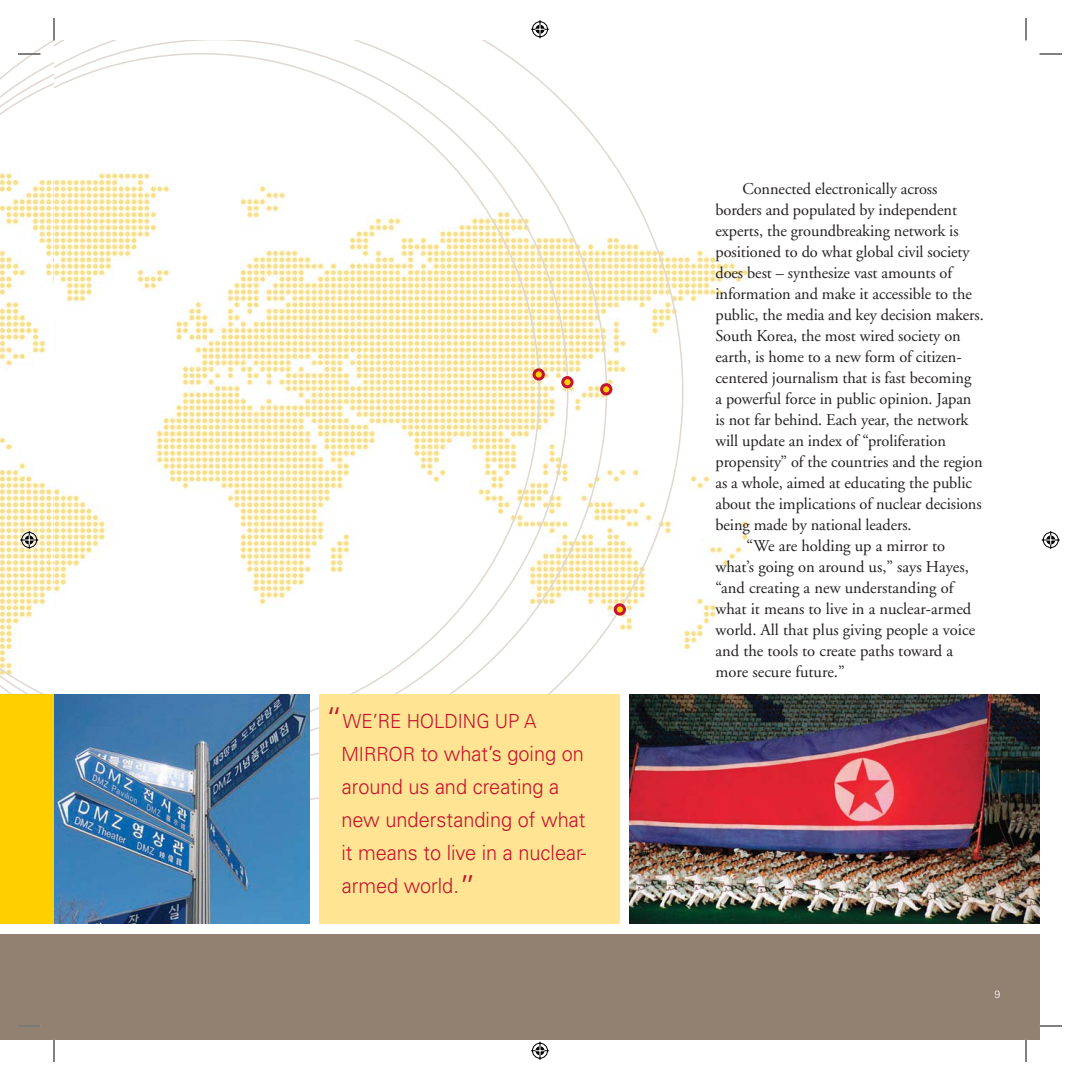
<style>
.page{position:relative;width:1080px;height:1080px;background:#fff}
.page>*{position:absolute;margin:0;border:0;box-sizing:border-box;transform-origin:0 0}
.t1{font:300 21px/33px "Univers";color:#c4122f;scale:.95 1}
.t2{font:300 19.5px "Univers";color:#c4122f;scale:.95 1}
.t3{font:16.5px "Adobe Garamond";letter-spacing:-.005em;color:#231f20}
.t4{font:300 10.5px "Univers";color:#fff}
.s1{font-size:33px}
.s2{font-size:19.5px}
</style>
<div class="page">
<img style="left:684px;top:250px;width:64px;height:400px">
<svg style="left:55px;top:40px;width:629px;height:762px"></svg>
<div style="left:615px;top:605px;width:9px;height:9px;background:#ffcf00;border-radius:50%"></div>
<div style="left:614px;top:603px;width:12px;height:13px;border:3px solid #c4122f;border-radius:50%"></div>
<div style="left:534px;top:370px;width:9px;height:9px;background:#ffcf00;border-radius:50%"></div>
<div style="left:533px;top:368px;width:12px;height:13px;border:3px solid #c4122f;border-radius:50%"></div>
<div style="left:602px;top:385px;width:9px;height:9px;background:#ffcf00;border-radius:50%"></div>
<div style="left:600px;top:383px;width:12px;height:12px;border:3px solid #c4122f;border-radius:50%"></div>
<div style="left:563px;top:378px;width:9px;height:9px;background:#ffcf00;border-radius:50%"></div>
<div style="left:561px;top:376px;width:13px;height:12px;border:3px solid #c4122f;border-radius:50%"></div>
<div style="left:0;top:934px;width:54px;height:106px;background:#928071"></div>
<div style="left:54px;top:934px;width:986px;height:106px;background:#928071"></div>
<img style="left:630px;top:694px;width:410px;height:230px">
<div style="left:0;top:694px;width:54px;height:230px;background:#ffcf00"></div>
<img style="left:54px;top:694px;width:255px;height:230px">
<div style="left:319px;top:694px;width:301px;height:230px;background:#ffe493"></div>
<hr style="left:18px;top:1025px;width:22px;height:2px;background:#fff">
<svg style="left:1040px;top:54px;width:22px;height:1px"></svg>
<svg style="left:18px;top:1026px;width:22px;height:1px"></svg>
<svg style="left:1040px;top:1026px;width:22px;height:1px"></svg>
<svg style="left:54px;top:1040px;width:1px;height:22px"></svg>
<svg style="left:1026px;top:18px;width:1px;height:22px"></svg>
<svg style="left:1026px;top:1040px;width:1px;height:22px"></svg>
<svg style="left:531px;top:20px;width:18px;height:19px"></svg>
<svg style="left:531px;top:1041px;width:18px;height:19px"></svg>
<svg style="left:0;top:18px;width:55px;height:784px"></svg>
<svg style="left:1041px;top:531px;width:19px;height:18px"></svg>
<p class="t2" style="left:326px;top:714px;width:224px"><span class="s1">“</span>WE’RE HOLDING UP A</p>
<p class="t1" style="left:341px;top:739px;width:259px"><span class="s2">MIRROR</span> to what’s going on around us and creating a new understanding of what it means to live in a nuclear&shy;armed world.<span class="s1">”</span></p>
<p class="t3" style="left:742px;top:182px;width:196px">Connected electronically across</p>
<p class="t3" style="left:715px;top:203px;width:243px">borders and populated by independent</p>
<p class="t3" style="left:715px;top:224px;width:245px">experts, the groundbreaking network is</p>
<p class="t3" style="left:715px;top:245px;width:256px">positioned to do what global civil society</p>
<p class="t3" style="left:715px;top:266px;width:238px">does best – synthesize vast amounts of</p>
<p class="t3" style="left:715px;top:287px;width:258px">information and make it accessible to the</p>
<p class="t3" style="left:715px;top:308px;width:270px">public, the media and key decision makers.</p>
<p class="t3" style="left:715px;top:329px;width:247px">South Korea, the most wired society on</p>
<p class="t3" style="left:715px;top:350px;width:248px">earth, is home to a new form of citizen-</p>
<p class="t3" style="left:715px;top:371px;width:257px">centered journalism that is fast becoming</p>
<p class="t3" style="left:715px;top:392px;width:258px">a powerful force in public opinion. Japan</p>
<p class="t3" style="left:715px;top:413px;width:255px">is not far behind. Each year, the network</p>
<p class="t3" style="left:715px;top:434px;width:232px">will update an index of “proliferation</p>
<p class="t3" style="left:715px;top:455px;width:269px">propensity” of the countries and the region</p>
<p class="t3" style="left:715px;top:476px;width:258px">as a whole, aimed at educating the public</p>
<p class="t3" style="left:715px;top:497px;width:268px">about the implications of nuclear decisions</p>
<p class="t3" style="left:715px;top:518px;width:198px">being made by national leaders.</p>
<p class="t3" style="left:747px;top:539px;width:200px">“We are holding up a mirror to</p>
<p class="t3" style="left:715px;top:560px;width:255px">what’s going on around us,” says Hayes,</p>
<p class="t3" style="left:715px;top:581px;width:240px">“and creating a new understanding of</p>
<p class="t3" style="left:715px;top:602px;width:257px">what it means to live in a nuclear-armed</p>
<p class="t3" style="left:715px;top:623px;width:261px">world. All that plus giving people a voice</p>
<p class="t3" style="left:715px;top:644px;width:239px">and the tools to create paths toward a</p>
<p class="t3" style="left:715px;top:665px;width:131px">more secure future.”</p>
<p class="t4" style="left:995px;top:990px;width:7px">9</p>
</div>
